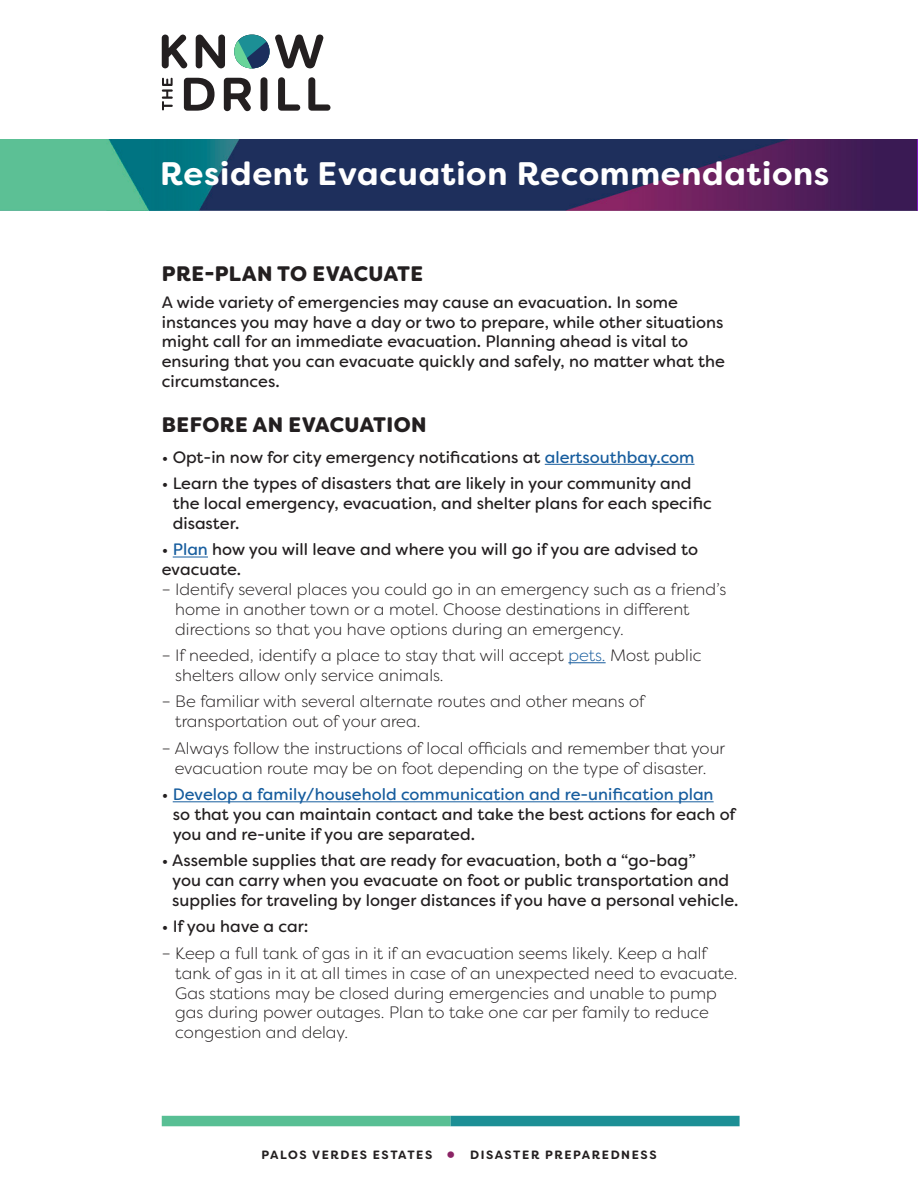
<style>
.page{position:relative;width:918px;height:1188px;background:#fff}
.page>*{position:absolute;margin:0;border:0;box-sizing:border-box;transform-origin:0 0}
.t1{font:700 32.7px "Filson Soft";letter-spacing:.02em;color:#fff}
.filson_black_11_pt{font:900 21px "Filson Soft";letter-spacing:.02em;color:#231f20}
.filson_book_11_pt{font:16.5px/19.8px "Filson Soft";color:#231f20}
.filson_book_11_pt-2{font:300 16.5px/19.8px "Filson Soft";color:#231f20}
._14_pt_filson_book{font:700 12px "Filson Soft";letter-spacing:.13em;color:#231f20}
.s1{color:#175d9e}
.s2{font-weight:800;font-size:21px;color:#8b2465}
</style>
<div class="page">
<img style="left:0;top:140px;width:918px;height:70px">
<svg style="left:162px;top:78px;width:11px;height:32px"></svg>
<svg style="left:184px;top:77px;width:146px;height:34px"></svg>
<svg style="left:162px;top:35px;width:25px;height:33px"></svg>
<svg style="left:196px;top:35px;width:29px;height:33px"></svg>
<svg style="left:234px;top:35px;width:89px;height:33px"></svg>
<hr style="left:545px;top:464px;width:150px;height:1px;background:#175d9e">
<hr style="left:173px;top:557px;width:35px;height:1px;background:#175d9e">
<hr style="left:568px;top:662px;width:38px;height:1px;background:#175d9e">
<hr style="left:173px;top:801px;width:541px;height:1px;background:#175d9e">
<div style="left:162px;top:1116px;width:289px;height:10px;background:#58bf94"></div>
<div style="left:451px;top:1116px;width:289px;height:10px;background:#1c8f95"></div>
<p class="t1" style="left:160px;top:152px;width:671px">Resident Evacuation Recommendations</p>
<p class="filson_black_11_pt" style="left:162px;top:260px;width:263px">PRE-PLAN TO EVACUATE</p>
<p class="filson_book_11_pt" style="left:162px;top:292px;width:565px">A wide variety of emergencies may cause an evacuation. In some instances you may have a day or two to prepare, while other situations might call for an immediate evacuation. Planning ahead is vital to ensuring that you can evacuate quickly and safely, no matter what the circumstances.</p>
<p class="filson_black_11_pt" style="left:162px;top:411px;width:266px">BEFORE AN EVACUATION</p>
<p class="filson_book_11_pt" style="left:162px;top:447px;width:534px">• Opt-in now for city emergency notifications at <span class="s1">alertsouthbay.com</span></p>
<p class="filson_book_11_pt" style="left:173px;top:474px;width:541px;text-indent:-11px">• Learn the types of disasters that are likely in your community and the local emergency, evacuation, and shelter plans for each specific disaster.</p>
<p class="filson_book_11_pt" style="left:162px;top:540px;width:538px">• <span class="s1">Plan</span> how you will leave and where you will go if you are advised to evacuate.</p>
<p class="filson_book_11_pt-2" style="left:175px;top:579px;width:552px;text-indent:-14px">– Identify several places you could go in an emergency such as a friend’s home in another town or a motel. Choose destinations in different directions so that you have options during an emergency.</p>
<p class="filson_book_11_pt-2" style="left:175px;top:645px;width:528px;text-indent:-14px">– If needed, identify a place to stay that will accept <span class="s1">pets.</span> Most public shelters allow only service animals.</p>
<p class="filson_book_11_pt-2" style="left:175px;top:692px;width:471px;text-indent:-14px">– Be familiar with several alternate routes and other means of transportation out of your area.</p>
<p class="filson_book_11_pt-2" style="left:162px;top:738px;width:565px;text-align:center">– Always follow the instructions of local officials and remember that your evacuation route may be on foot depending on the type of disaster.</p>
<p class="filson_book_11_pt" style="left:173px;top:784px;width:565px;text-indent:-11px">• <span class="s1">Develop a family/household communication and re-unification plan<br></span>so that you can maintain contact and take the best actions for each of you and re-unite if you are separated.</p>
<p class="filson_book_11_pt" style="left:172px;top:851px;width:568px;text-indent:-10px">• Assemble supplies that are ready for evacuation, both a “go-bag”<br>you can carry when you evacuate on foot or public transportation and supplies for traveling by longer distances if you have a personal vehicle.</p>
<p class="filson_book_11_pt" style="left:162px;top:917px;width:148px">• If you have a car:</p>
<p class="filson_book_11_pt-2" style="left:175px;top:943px;width:564px;text-indent:-14px">– Keep a full tank of gas in it if an evacuation seems likely. Keep a half tank of gas in it at all times in case of an unexpected need to evacuate.<br>Gas stations may be closed during emergencies and unable to pump gas during power outages. Plan to take one car per family to reduce congestion and delay.</p>
<p class="_14_pt_filson_book" style="left:261px;top:1147px;width:195px">PALOS VERDES ESTATES <span class="s2">•</span></p>
<p class="_14_pt_filson_book" style="left:470px;top:1147px;width:188px">DISASTER PREPAREDNESS</p>
</div>
